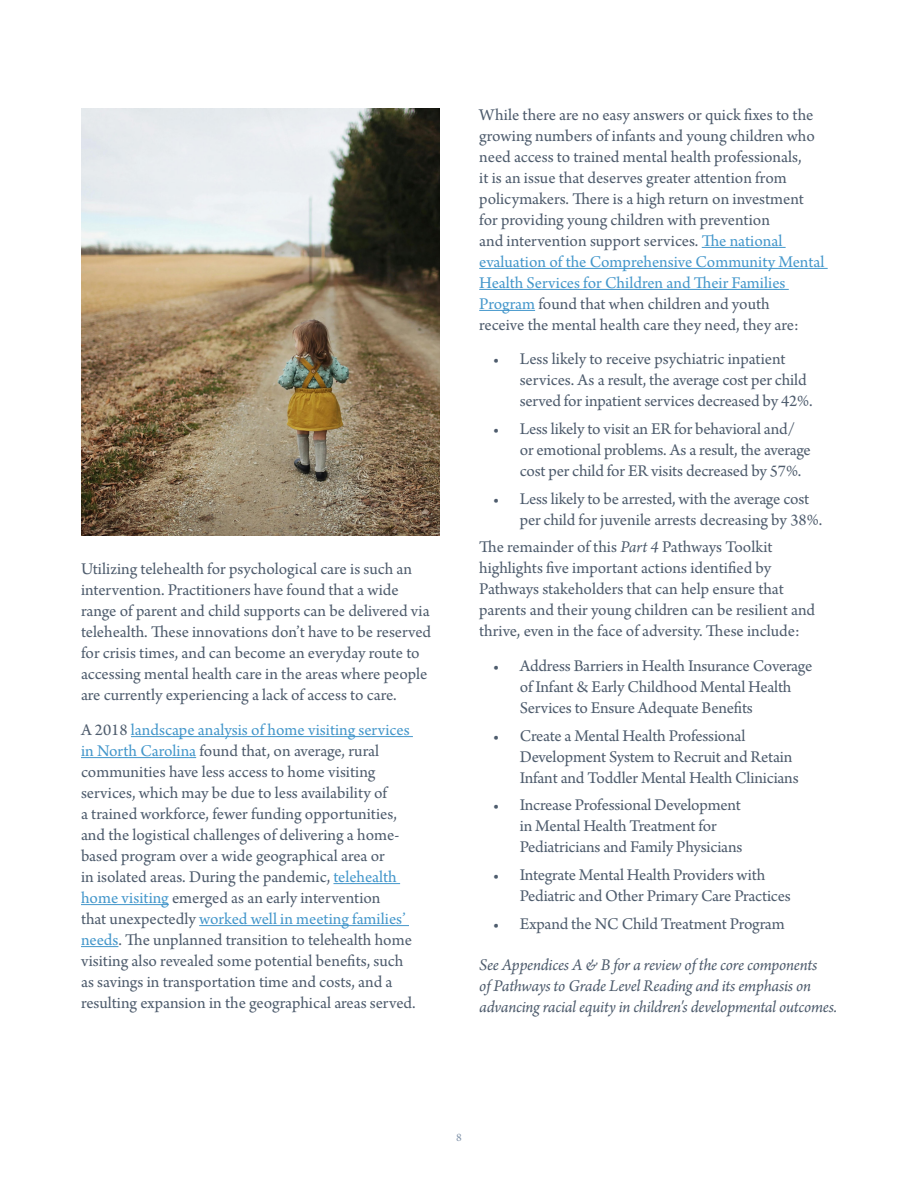
<style>
.page{position:relative;width:918px;height:1188px;background:#fff}
.page>*{position:absolute;margin:0;border:0;box-sizing:border-box;transform-origin:0 0}
.t1{font:17.25px/21px "Arno Pro";letter-spacing:-.005em;color:#4e5c6d}
.t2{font:italic 17.25px/21px "Arno Pro";letter-spacing:-.015em;color:#4e5c6d}
.t3{font:12px "Arno Pro";color:#8194aa}
.s1{color:#4497cb}
.s2{font-style:italic}
</style>
<div class="page">
<hr style="left:131px;top:736px;width:282px;height:1px;background:#4497cb">
<hr style="left:81px;top:757px;width:115px;height:1px;background:#4497cb">
<hr style="left:333px;top:883px;width:67px;height:1px;background:#4497cb">
<hr style="left:81px;top:904px;width:88px;height:1px;background:#4497cb">
<hr style="left:199px;top:925px;width:210px;height:1px;background:#4497cb">
<hr style="left:81px;top:946px;width:37px;height:1px;background:#4497cb">
<hr style="left:702px;top:247px;width:84px;height:1px;background:#4497cb">
<hr style="left:479px;top:268px;width:349px;height:1px;background:#4497cb">
<hr style="left:479px;top:289px;width:310px;height:1px;background:#4497cb">
<hr style="left:479px;top:310px;width:56px;height:1px;background:#4497cb">
<img style="left:81px;top:108px;width:359px;height:428px">
<p class="t1" style="left:81px;top:560px;width:352px">Utilizing telehealth for psychological care is such an intervention. Practitioners have found that a wide range of parent and child supports can be delivered via telehealth. These innovations don’t have to be reserved for crisis times, and can become an everyday route to accessing mental health care in the areas where people are currently experiencing a lack of access to care.</p>
<p class="t1" style="left:81px;top:720px;width:336px">A 2018 <span class="s1">landscape analysis of home visiting services in North Carolina</span> found that, on average, rural communities have less access to home visiting services, which may be due to less availability of<br>a trained workforce, fewer funding opportunities, and the logistical challenges of delivering a home&shy;based program over a wide geographical area or<br>in isolated areas. During the pandemic, <span class="s1">telehealth home visiting</span> emerged as an early intervention<br>that unexpectedly <span class="s1">worked well in meeting families’ needs</span>. The unplanned transition to telehealth home visiting also revealed some potential benefits, such as savings in transportation time and costs, and a resulting expansion in the geographical areas served.</p>
<p class="t1" style="left:479px;top:105px;width:347px">While there are no easy answers or quick fixes to the growing numbers of infants and young children who need access to trained mental health professionals,<br>it is an issue that deserves greater attention from policymakers. There is a high return on investment for providing young children with prevention<br>and intervention support services. <span class="s1">The national evaluation of the Comprehensive Community Mental Health Services for Children and Their Families Program</span> found that when children and youth<br>receive the mental health care they need, they are:</p>
<p class="t1" style="left:520px;top:349px;width:294px;text-indent:-27px">• Less likely to receive psychiatric inpatient services. As a result, the average cost per child served for inpatient services decreased by 42%.</p>
<p class="t1" style="left:520px;top:419px;width:293px;text-indent:-27px">• Less likely to visit an ER for behavioral and/ or emotional problems. As a result, the average cost per child for ER visits decreased by 57%.</p>
<p class="t1" style="left:520px;top:489px;width:304px;text-indent:-27px">• Less likely to be arrested, with the average cost per child for juvenile arrests decreasing by 38%.</p>
<p class="t1" style="left:479px;top:538px;width:337px">The remainder of this <span class="s2">Part 4</span> Pathways Toolkit highlights five important actions identified by Pathways stakeholders that can help ensure that parents and their young children can be resilient and thrive, even in the face of adversity. These include:</p>
<p class="t1" style="left:520px;top:656px;width:294px;text-indent:-27px">• Address Barriers in Health Insurance Coverage of Infant &amp; Early Childhood Mental Health<br>Services to Ensure Adequate Benefits</p>
<p class="t1" style="left:520px;top:726px;width:280px;text-indent:-27px">• Create a Mental Health Professional<br>Development System to Recruit and Retain<br>Infant and Toddler Mental Health Clinicians</p>
<p class="t1" style="left:520px;top:796px;width:224px;text-indent:-27px">• Increase Professional Development in Mental Health Treatment for<br>Pediatricians and Family Physicians</p>
<p class="t1" style="left:520px;top:865px;width:272px;text-indent:-27px">• Integrate Mental Health Providers with<br>Pediatric and Other Primary Care Practices</p>
<p class="t1" style="left:493px;top:914px;width:293px">• Expand the NC Child Treatment Program</p>
<p class="t2" style="left:479px;top:955px;width:359px">See Appendices A &amp; B for a review of the core components<br>of Pathways to Grade Level Reading and its emphasis on advancing racial equity in children's developmental outcomes.</p>
<p class="t3" style="left:456px;top:1131px;width:7px">8</p>
</div>
